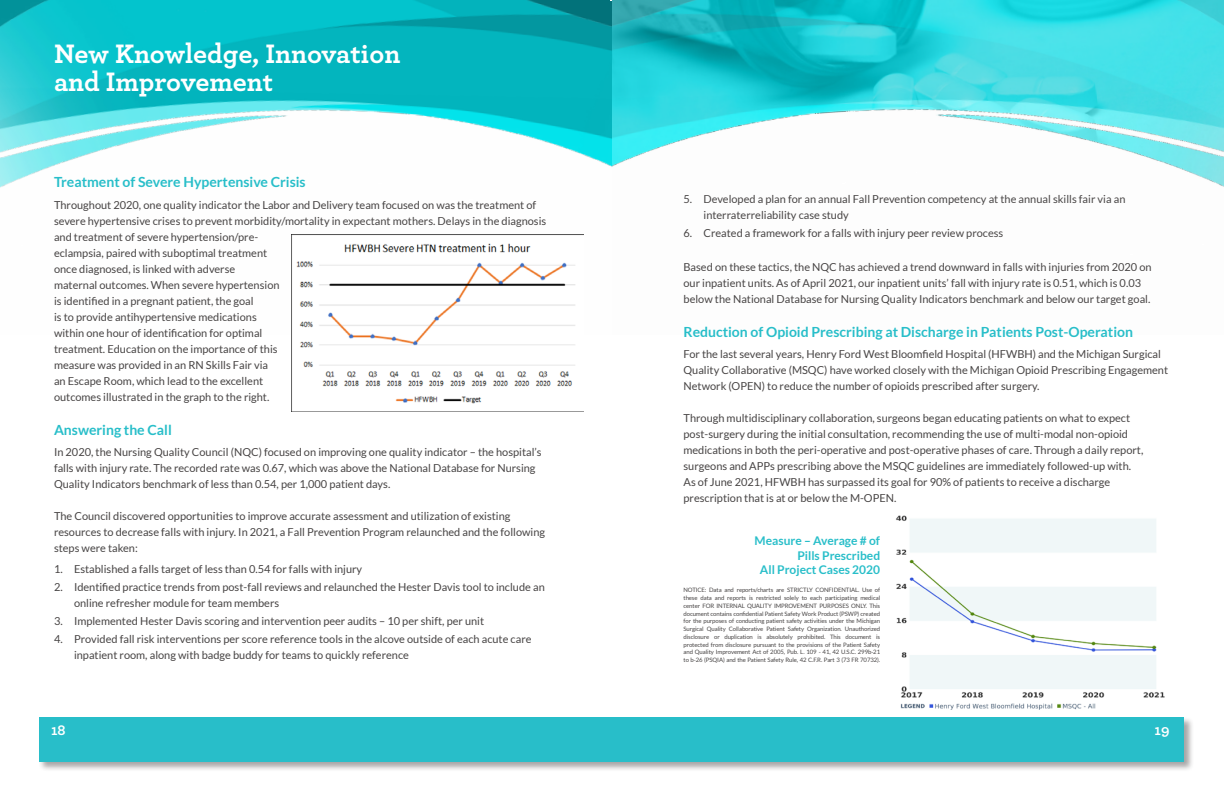
<style>
.page{position:relative;width:1224px;height:792px;background:#fff}
.page>*{position:absolute;margin:0;border:0;box-sizing:border-box;transform-origin:0 0}
.Header_2{font:700 28px/28px "Archer";color:#fff}
.t1{font:700 15px "Archer";color:#fff}
.S1_Teal{font:700 14px "Lato";color:#28bec9}
.S1_Teal-2{font:700 12px/14.4px "Lato";color:#28bec9;text-align:right}
.Body_1{font:11px/16px "Lato";color:#474444}
.Body_1-2{font:6px/7.8px "Lato";letter-spacing:-.015em;color:#474444;text-align:justify}
</style>
<div class="page">
<div style="left:39px;top:716px;width:1155px;height:56px;background:#231f20;opacity:.4"></div>
<div style="left:40px;top:717px;width:1144px;height:45px;background:#28bec9"></div>
<img style="left:0;top:0;width:612px;height:335px">
<img style="left:896px;top:515px;width:269px;height:183px">
<img style="left:900px;top:703px;width:196px;height:6px">
<img style="left:612px;top:0;width:612px;height:187px">
<img style="left:292px;top:234px;width:292px;height:178px">
<p class="Header_2" style="left:54px;top:38px;width:348px">New Knowledge, Innovation and Improvement</p>
<p class="S1_Teal" style="left:54px;top:174px;width:253px">Treatment of Severe Hypertensive Crisis</p>
<p class="Body_1" style="left:54px;top:197px;width:494px">Throughout 2020, one quality indicator the Labor and Delivery team focused on was the treatment of severe hypertensive crises to prevent morbidity/mortality in expectant mothers. Delays in the diagnosis and treatment of severe hypertension/pre-<br>eclampsia, paired with suboptimal treatment<br>once diagnosed, is linked with adverse<br>maternal outcomes. When severe hypertension<br>is identified in a pregnant patient, the goal<br>is to provide antihypertensive medications<br>within one hour of identification for optimal<br>treatment. Education on the importance of this<br>measure was provided in an RN Skills Fair via<br>an Escape Room, which lead to the excellent<br>outcomes illustrated in the graph to the right.</p>
<p class="S1_Teal" style="left:54px;top:422px;width:119px">Answering the Call</p>
<p class="Body_1" style="left:54px;top:444px;width:489px">In 2020, the Nursing Quality Council (NQC) focused on improving one quality indicator – the hospital’s falls with injury rate. The recorded rate was 0.67, which was above the National Database for Nursing<br>Quality Indicators benchmark of less than 0.54, per 1,000 patient days.</p>
<p class="Body_1" style="left:54px;top:508px;width:493px">The Council discovered opportunities to improve accurate assessment and utilization of existing resources to decrease falls with injury. In 2021, a Fall Prevention Program relaunched and the following steps were taken:</p>
<p class="Body_1" style="left:54px;top:561px;width:310px">1. Established a falls target of less than 0.54 for falls with injury</p>
<p class="Body_1" style="left:74px;top:579px;width:472px;text-indent:-20px">2. Identified practice trends from post-fall reviews and relaunched the Hester Davis tool to include an online refresher module for team members</p>
<p class="Body_1" style="left:54px;top:613px;width:432px">3. Implemented Hester Davis scoring and intervention peer audits – 10 per shift, per unit</p>
<p class="Body_1" style="left:74px;top:631px;width:459px;text-indent:-20px">4. Provided fall risk interventions per score reference tools in the alcove outside of each acute care inpatient room, along with badge buddy for teams to quickly reference</p>
<p class="Body_1" style="left:704px;top:191px;width:423px;text-indent:-20px">5. Developed a plan for an annual Fall Prevention competency at the annual skills fair via an interraterreliability case study</p>
<p class="Body_1" style="left:684px;top:225px;width:321px">6. Created a framework for a falls with injury peer review process</p>
<p class="Body_1" style="left:684px;top:259px;width:470px">Based on these tactics, the NQC has achieved a trend downward in falls with injuries from 2020 on our inpatient units. As of April 2021, our inpatient units’ fall with injury rate is 0.51, which is 0.03 below the National Database for Nursing Quality Indicators benchmark and below our target goal.</p>
<p class="S1_Teal" style="left:684px;top:324px;width:451px">Reduction of Opioid Prescribing at Discharge in Patients Post-Operation</p>
<p class="Body_1" style="left:684px;top:346px;width:486px">For the last several years, Henry Ford West Bloomfield Hospital (HFWBH) and the Michigan Surgical<br>Quality Collaborative (MSQC) have worked closely with the Michigan Opioid Prescribing Engagement<br>Network (OPEN) to reduce the number of opioids prescribed after surgery.</p>
<p class="Body_1" style="left:684px;top:410px;width:461px">Through multidisciplinary collaboration, surgeons began educating patients on what to expect post-surgery during the initial consultation, recommending the use of multi-modal non-opioid medications in both the peri-operative and post-operative phases of care. Through a daily report, surgeons and APPs prescribing above the MSQC guidelines are immediately followed-up with.<br>As of June 2021, HFWBH has surpassed its goal for 90% of patients to receive a discharge prescription that is at or below the M-OPEN.</p>
<p class="S1_Teal-2" style="left:755px;top:534px;width:127px">Measure – Average # of<br>Pills Prescribed<br>All Project Cases 2020</p>
<p class="Body_1-2" style="left:684px;top:586px;width:198px">NOTICE: Data and reports/charts are STRICTLY CONFIDENTIAL. Use of these data and reports is restricted solely to each participating medical center FOR INTERNAL QUALITY IMPROVEMENT PURPOSES ONLY. This document contains confidential Patient Safety Work Product (PSWP) created for the purposes of conducting patient safety activities under the Michigan Surgical Quality Collaborative Patient Safety Organization. Unauthorized disclosure or duplication is absolutely prohibited. This document is protected from disclosure pursuant to the provisions of the Patient Safety and Quality Improvement Act of 2005, Pub. L. 109 - 41, 42 U.S.C. 299b-21 to b-26 (PSQIA) and the Patient Safety Rule, 42 C.F.R. Part 3 (73 FR 70732).</p>
<p class="t1" style="left:51px;top:718px;width:16px">18</p>
<p class="t1" style="left:1155px;top:718px;width:16px">19</p>
</div>
